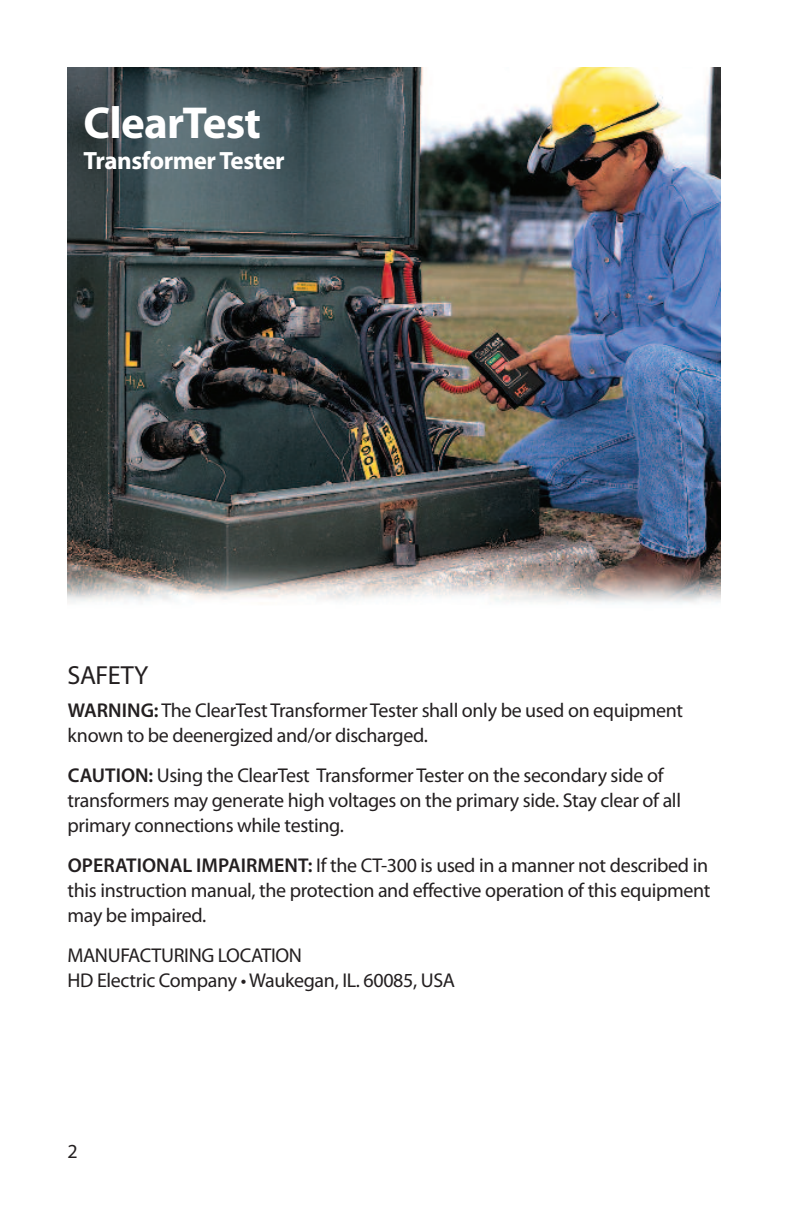
<style>
.page{position:relative;width:788px;height:1215px;background:#fff}
.page>*{position:absolute;margin:0;border:0;box-sizing:border-box;transform-origin:0 0}
.t1{font:700 45px "Myriad Pro";letter-spacing:-.015em;color:#fff}
.t2{font:26.25px "Myriad Pro";letter-spacing:-.015em;color:#231f20}
.t3{font:700 25px "Myriad Pro";letter-spacing:-.015em;color:#fff}
.t4{font:20px/25px "Myriad Pro";letter-spacing:-.015em;color:#231f20}
.s1{font-weight:600}
</style>
<div class="page">
<img style="left:68px;top:68px;width:652px;height:536px">
<h1 class="t1" style="left:84px;top:106px;width:179px">ClearTest</h1>
<p class="t3" style="left:84px;top:151px;width:203px">TransformerTester</p>
<h2 class="t2" style="left:68px;top:666px;width:82px">SAFETY</h2>
<p class="t4" style="left:67px;top:699px;width:617px"><span class="s1">WARNING:</span> The ClearTest Transformer Tester shall only be used on equipment known to be deenergized and/or discharged.</p>
<p class="t4" style="left:67px;top:764px;width:615px"><span class="s1">CAUTION:</span> Using the ClearTest Transformer Tester on the secondary side of transformers may generate high voltages on the primary side. Stay clear of all primary connections while testing.</p>
<p class="t4" style="left:67px;top:854px;width:644px;text-align:justify"><span class="s1">OPERATIONAL IMPAIRMENT:</span> If the CT-300 is used in a manner not described in this instruction manual, the protection and effective operation of this equipment may be impaired.</p>
<p class="t4" style="left:67px;top:944px;width:389px">MANUFACTURING LOCATION<br>HD Electric Company • Waukegan, IL. 60085, USA</p>
<p class="t4" style="left:68px;top:1141px;width:12px">2</p>
</div>
